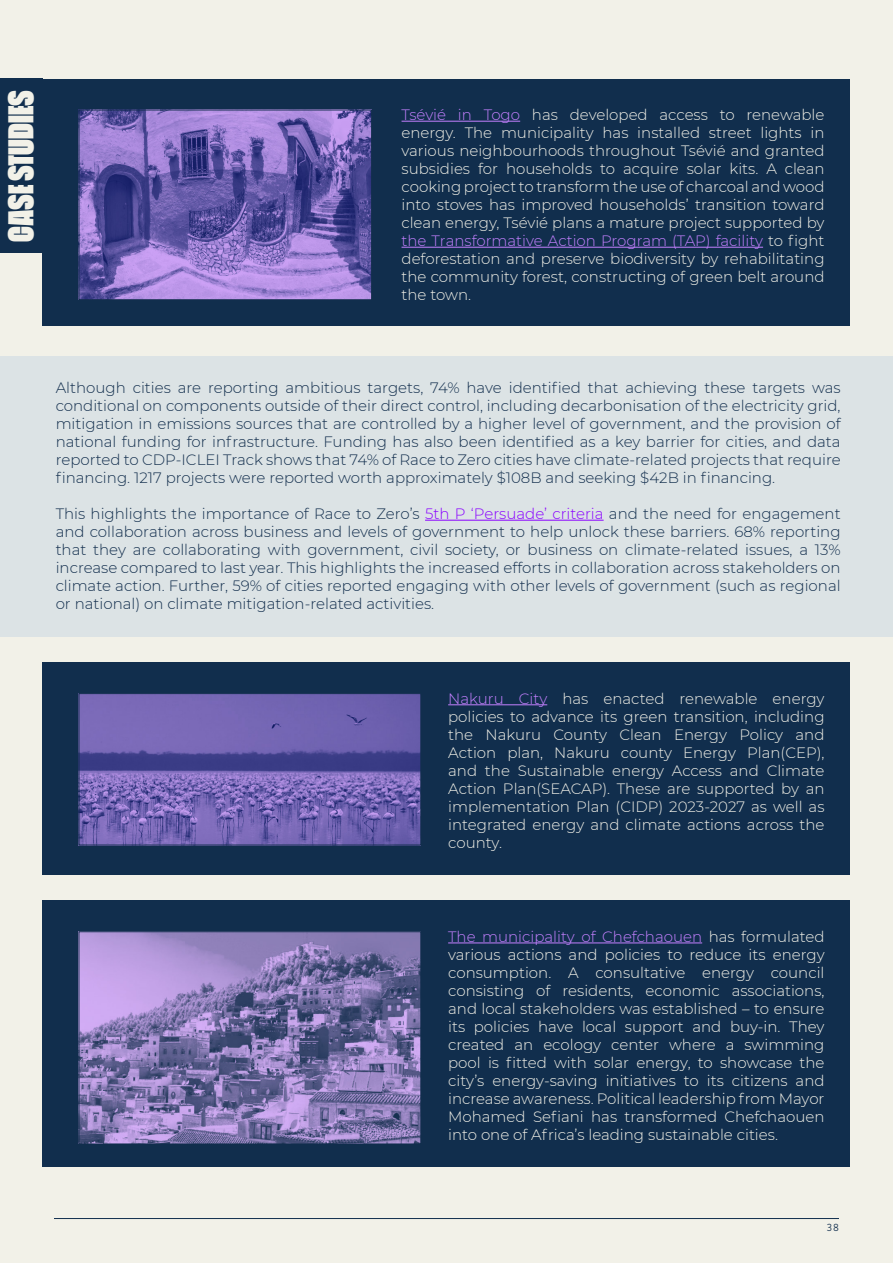
<style>
.page{position:relative;width:893px;height:1263px;background:#f2f1e8}
.page>*{position:absolute;margin:0;border:0;box-sizing:border-box;transform-origin:0 0}
.t1{font:36px "Cinderblock 50";color:#f2f1e8}
.t2{font:300 15px/18px "Montserrat";color:#f2f1e8;text-align:justify}
.t3{font:300 15px/18px "Montserrat";color:#122e4d;text-align:justify}
.t4{font:10.5px "Atten New";color:#112e4d}
.s1{color:#c480ff}
.s2{color:#8900ff}
</style>
<div class="page">
<hr style="left:54px;top:1218px;width:785px;height:1px;background:#112e4d">
<div style="left:0;top:79px;width:43px;height:174px;background:#112e4d"></div>
<div style="left:43px;top:79px;width:807px;height:246px;background:#112e4d"></div>
<img style="left:81px;top:112px;width:289px;height:186px">
<div style="left:79px;top:110px;width:293px;height:190px;border:1px solid #122e4d"></div>
<hr style="left:402px;top:121px;width:118px;height:1px;background:#c480ff">
<hr style="left:402px;top:247px;width:361px;height:1px;background:#c480ff">
<div style="left:0;top:356px;width:893px;height:281px;background:#dce3e5"></div>
<hr style="left:425px;top:520px;width:179px;height:1px;background:#8900ff">
<div style="left:43px;top:662px;width:807px;height:213px;background:#112e4d"></div>
<img style="left:81px;top:695px;width:338px;height:148px">
<div style="left:79px;top:693px;width:342px;height:152px;border:1px solid #122e4d"></div>
<hr style="left:448px;top:704px;width:99px;height:1px;background:#c480ff">
<div style="left:43px;top:900px;width:807px;height:267px;background:#112e4d"></div>
<img style="left:81px;top:933px;width:338px;height:209px">
<div style="left:79px;top:931px;width:342px;height:213px;border:1px solid #122e4d"></div>
<hr style="left:448px;top:942px;width:254px;height:1px;background:#c480ff">
<p class="t1" style="left:1px;top:242px;width:153px;rotate:-90deg">CASE STUDIES</p>
<p class="t2" style="left:402px;top:105px;width:425px"><span class="s1">Tsévié in Togo</span> has developed access to renewable energy. The municipality has installed street lights in various neighbourhoods throughout Tsévié and granted subsidies for households to acquire solar kits. A clean cooking project to transform the use of charcoal and wood into stoves has improved households’ transition toward clean energy, Tsévié plans a mature project supported by <span class="s1">the Transformative Action Program (TAP) facility</span> to fight deforestation and preserve biodiversity by rehabilitating the community forest, constructing of green belt around the town.</p>
<p class="t3" style="left:56px;top:378px;width:786px">Although cities are reporting ambitious targets, 74% have identified that achieving these targets was conditional on components outside of their direct control, including decarbonisation of the electricity grid, mitigation in emissions sources that are controlled by a higher level of government, and the provision of national funding for infrastructure. Funding has also been identified as a key barrier for cities, and data reported to CDP-ICLEI Track shows that 74% of Race to Zero cities have climate-related projects that require financing. 1217 projects were reported worth approximately $108B and seeking $42B in financing.</p>
<p class="t3" style="left:56px;top:504px;width:786px">This highlights the importance of Race to Zero’s <span class="s2">5th P ‘Persuade’ criteria</span> and the need for engagement and collaboration across business and levels of government to help unlock these barriers. 68% reporting that they are collaborating with government, civil society, or business on climate-related issues, a 13% increase compared to last year. This highlights the increased efforts in collaboration across stakeholders on climate action. Further, 59% of cities reported engaging with other levels of government (such as regional or national) on climate mitigation-related activities.</p>
<p class="t2" style="left:448px;top:689px;width:378px"><span class="s1">Nakuru City</span> has enacted renewable energy policies to advance its green transition, including the Nakuru County Clean Energy Policy and Action plan, Nakuru county Energy Plan(CEP), and the Sustainable energy Access and Climate Action Plan(SEACAP). These are supported by an implementation Plan (CIDP) 2023-2027 as well as integrated energy and climate actions across the county.</p>
<p class="t2" style="left:448px;top:927px;width:378px"><span class="s1">The municipality of Chefchaouen</span> has formulated various actions and policies to reduce its energy consumption. A consultative energy council consisting of residents, economic associations, and local stakeholders was established – to ensure its policies have local support and buy-in. They created an ecology center where a swimming pool is fitted with solar energy, to showcase the city’s energy-saving initiatives to its citizens and increase awareness. Political leadership from Mayor Mohamed Sefiani has transformed Chefchaouen into one of Africa’s leading sustainable cities.</p>
<p class="t4" style="left:827px;top:1221px;width:14px">38</p>
</div>
